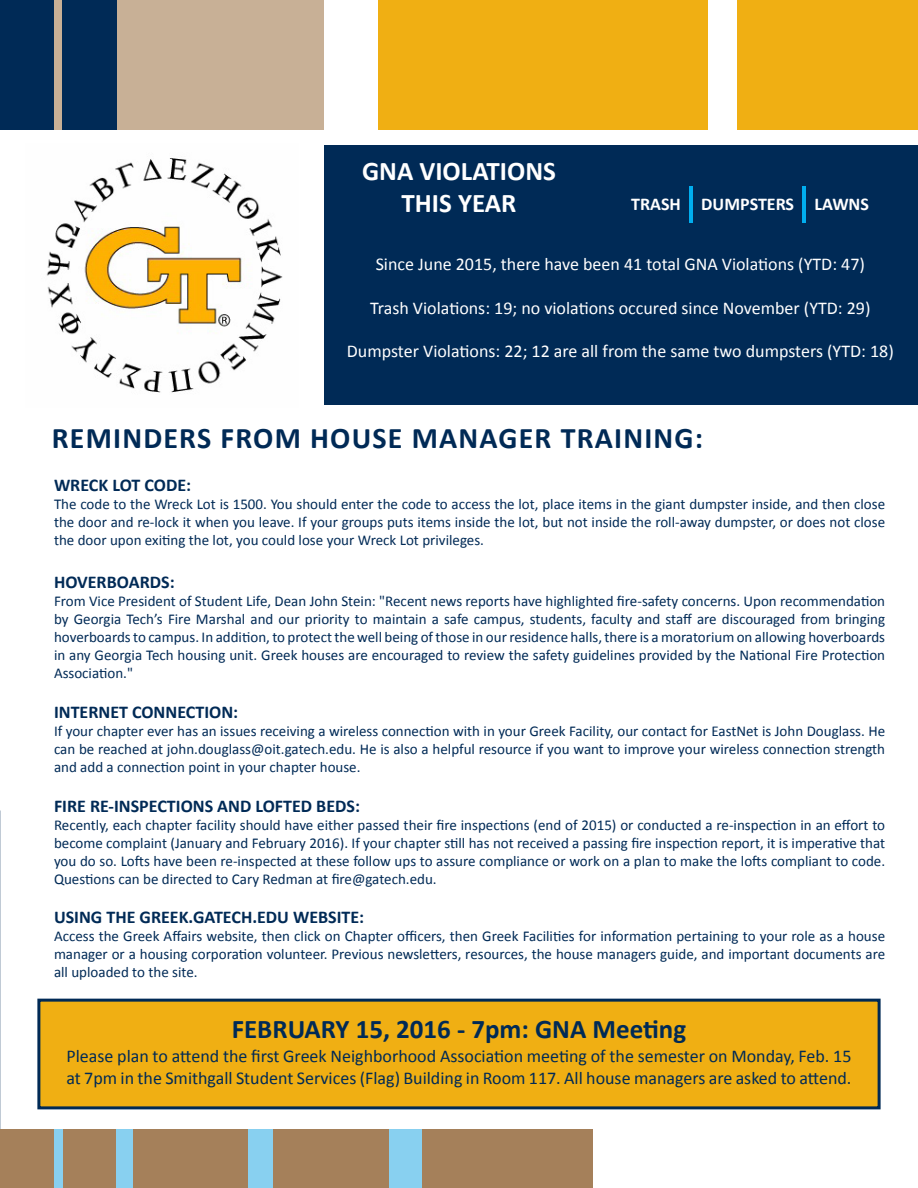
<style>
.page{position:relative;width:918px;height:1188px;background:#fff}
.page>*{position:absolute;margin:0;border:0;box-sizing:border-box;transform-origin:0 0}
.t1{font:700 30px "Calibri";letter-spacing:.04em;color:#002a56}
.t2{font:700 27px "Calibri";color:#002a56}
.t3{font:700 27px/32.4px "Calibri";color:#fff;text-align:center}
.t4{font:18px/21.6px "Calibri";color:#002a56}
.t5{font:18px "Calibri";color:#fff}
.t6{font:700 18px "Calibri";color:#002a56}
.t7{font:700 18px "Calibri";color:#fff}
.t8{font:15px/18px "Calibri";color:#002a56;text-align:justify}
</style>
<div class="page">
<div style="left:0;top:146px;width:918px;height:259px;background:#002a56"></div>
<div style="left:0;top:1129px;width:592px;height:59px;background:#a5805a"></div>
<div style="left:0;top:144px;width:324px;height:263px;background:#fff"></div>
<img style="left:46px;top:158px;width:237px;height:235px">
<div style="left:0;top:0;width:324px;height:130px;background:#c8b096"></div>
<div style="left:62px;top:0;width:54px;height:130px;background:#002a56"></div>
<div style="left:0;top:0;width:54px;height:130px;background:#002a56"></div>
<div style="left:378px;top:0;width:330px;height:130px;background:#f0af13"></div>
<div style="left:738px;top:0;width:180px;height:130px;background:#f0af13"></div>
<div style="left:54px;top:1129px;width:8px;height:59px;background:#88d0f0"></div>
<div style="left:116px;top:1129px;width:16px;height:59px;background:#88d0f0"></div>
<div style="left:248px;top:1129px;width:25px;height:59px;background:#88d0f0"></div>
<div style="left:389px;top:1129px;width:32px;height:59px;background:#88d0f0"></div>
<hr style="left:689px;top:186px;width:4px;height:37px;background:#00aeef">
<hr style="left:802px;top:186px;width:4px;height:37px;background:#00aeef">
<div style="left:37px;top:999px;width:844px;height:110px;background:#f0af13;border:3px solid #002a56"></div>
<p class="t3" style="left:362px;top:155px;width:195px">GNA VIOLATIONS<br>THIS YEAR</p>
<p class="t7" style="left:631px;top:193px;width:239px">TRASH DUMPSTERS LAWNS</p>
<p class="t5" style="left:376px;top:253px;width:491px">Since June 2015, there have been 41 total GNA Violations (YTD: 47)</p>
<p class="t5" style="left:370px;top:296px;width:502px">Trash Violations: 19; no violations occured since November (YTD: 29)</p>
<p class="t5" style="left:347px;top:339px;width:548px">Dumpster Violations: 22; 12 are all from the same two dumpsters (YTD: 18)</p>
<p class="t1" style="left:52px;top:419px;width:653px">REMINDERS FROM HOUSE MANAGER TRAINING:</p>
<p class="t6" style="left:54px;top:474px;width:139px">WRECK LOT CODE:</p>
<p class="t8" style="left:54px;top:495px;width:833px">The code to the Wreck Lot is 1500. You should enter the code to access the lot, place items in the giant dumpster inside, and then close the door and re-lock it when you leave. If your groups puts items inside the lot, but not inside the roll-away dumpster, or does not close the door upon exiting the lot, you could lose your Wreck Lot privileges.</p>
<p class="t6" style="left:54px;top:571px;width:122px">HOVERBOARDS:</p>
<p class="t8" style="left:54px;top:592px;width:833px">From Vice President of Student Life, Dean John Stein: "Recent news reports have highlighted fire-safety concerns. Upon recommendation by Georgia Tech’s Fire Marshal and our priority to maintain a safe campus, students, faculty and staff are discouraged from bringing hoverboards to campus. In addition, to protect the well being of those in our residence halls, there is a moratorium on allowing hoverboards in any Georgia Tech housing unit. Greek houses are encouraged to review the safety guidelines provided by the National Fire Protection Association."</p>
<p class="t6" style="left:54px;top:700px;width:186px">INTERNET CONNECTION:</p>
<p class="t8" style="left:54px;top:722px;width:833px">If your chapter ever has an issues receiving a wireless connection with in your Greek Facility, our contact for EastNet is John Douglass. He can be reached at john.douglass@oit.gatech.edu. He is also a helpful resource if you want to improve your wireless connection strength and add a connection point in your chapter house.</p>
<p class="t6" style="left:54px;top:794px;width:308px">FIRE RE-INSPECTIONS AND LOFTED BEDS:</p>
<p class="t8" style="left:54px;top:816px;width:833px">Recently, each chapter facility should have either passed their fire inspections (end of 2015) or conducted a re-inspection in an effort to become complaint (January and February 2016). If your chapter still has not received a passing fire inspection report, it is imperative that you do so. Lofts have been re-inspected at these follow ups to assure compliance or work on a plan to make the lofts compliant to code.<br>Questions can be directed to Cary Redman at fire@gatech.edu.</p>
<p class="t6" style="left:54px;top:906px;width:312px">USING THE GREEK.GATECH.EDU WEBSITE:</p>
<p class="t8" style="left:54px;top:927px;width:833px">Access the Greek Affairs website, then click on Chapter officers, then Greek Facilities for information pertaining to your role as a house manager or a housing corporation volunteer. Previous newsletters, resources, the house managers guide, and important documents are all uploaded to the site.</p>
<p class="t2" style="left:232px;top:1012px;width:456px">FEBRUARY 15, 2016 - 7pm: GNA Meeting</p>
<p class="t4" style="left:66px;top:1045px;width:787px">Please plan to attend the first Greek Neighborhood Association meeting of the semester on Monday, Feb. 15 at 7pm in the Smithgall Student Services (Flag) Building in Room 117. All house managers are asked to attend.</p>
</div>
